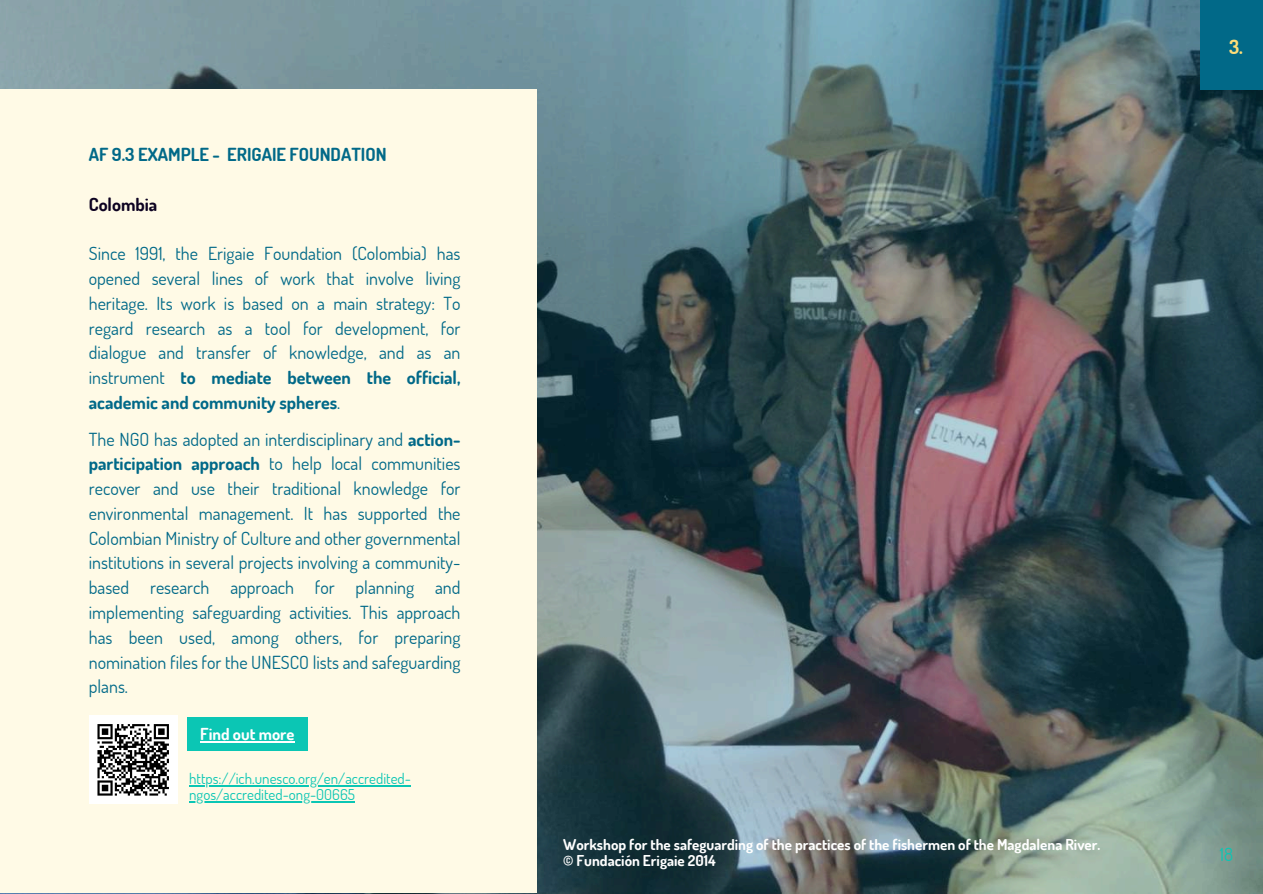
<style>
.page{position:relative;width:1263px;height:894px;background:#fff}
.page>*{position:absolute;margin:0;border:0;box-sizing:border-box;transform-origin:0 0}
.t1{font:700 19.5px "Dosis";color:#fddd78}
.t2{font:18px/24.8px "Dosis";color:#016988;text-align:justify}
.t3{font:700 18px "Dosis";color:#016988}
.t4{font:700 18px "Dosis";color:#0d0221}
.t5{font:18px "Dosis";color:#0bc6b4}
.t6{font:700 16.5px "Dosis";color:#fff}
.t7{font:700 15px/15.8px "Dosis";color:#fff}
.t8{font:15px/15.8px "Dosis";color:#0bc6b4}
.s1{font-weight:700}
</style>
<div class="page">
<img style="left:0;top:0;width:1263px;height:893px">
<div style="left:0;top:89px;width:537px;height:803px;background:#fffae6"></div>
<div style="left:89px;top:715px;width:89px;height:89px;background:#fff"></div>
<svg style="left:97px;top:724px;width:72px;height:72px"></svg>
<div style="left:187px;top:717px;width:121px;height:34px;background:#0bc6b4"></div>
<hr style="left:200px;top:741px;width:94px;height:1px;background:#fff">
<hr style="left:189px;top:785px;width:222px;height:1px;background:#0bc6b4">
<hr style="left:189px;top:801px;width:166px;height:1px;background:#0bc6b4">
<div style="left:1200px;top:0;width:63px;height:89px;background:#016988"></div>
<p class="t3" style="left:89px;top:143px;width:299px">AF 9.3 EXAMPLE - ERIGAIE FOUNDATION</p>
<p class="t4" style="left:89px;top:192px;width:70px">Colombia</p>
<p class="t2" style="left:89px;top:241px;width:373px">Since 1991, the Erigaie Foundation (Colombia) has opened several lines of work that involve living heritage. Its work is based on a main strategy: To regard research as a tool for development, for dialogue and transfer of knowledge, and as an instrument <span class="s1">to mediate between the official, academic and community spheres</span>.</p>
<p class="t2" style="left:89px;top:426px;width:373px">The NGO has adopted an interdisciplinary and <span class="s1">action&shy;participation approach</span> to help local communities recover and use their traditional knowledge for environmental management. It has supported the Colombian Ministry of Culture and other governmental institutions in several projects involving a community&shy;based research approach for planning and implementing safeguarding activities. This approach has been used, among others, for preparing nomination files for the UNESCO lists and safeguarding plans.</p>
<p class="t6" style="left:200px;top:722px;width:96px">Find out more</p>
<p class="t8" style="left:189px;top:770px;width:223px">https://ich.unesco.org/en/accredited&shy;ngos/accredited-ong-00665</p>
<p class="t7" style="left:563px;top:836px;width:539px">Workshop for the safeguarding of the practices of the fishermen of the Magdalena River. © Fundación Erigaie 2014</p>
<p class="t1" style="left:1229px;top:34px;width:15px">3.</p>
<p class="t5" style="left:1220px;top:841px;width:15px">18</p>
</div>
